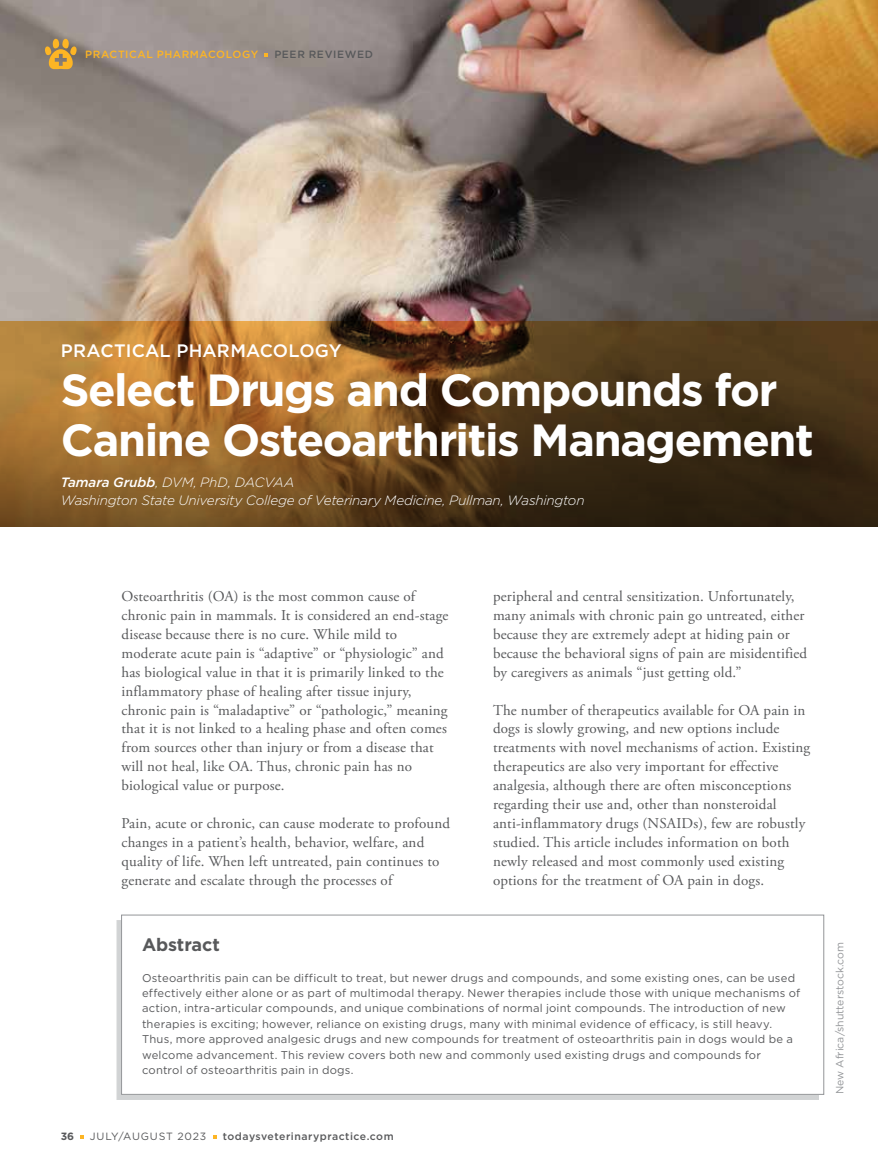
<style>
.page{position:relative;width:878px;height:1175px;background:#fff}
.page>*{position:absolute;margin:0;border:0;box-sizing:border-box;transform-origin:0 0}
.t1{font:700 45px/49.5px "Gotham";letter-spacing:-.03em;color:#fff}
.t2{font:500 18px "Gotham";letter-spacing:.01em;color:#fff}
.t3{font:700 18px "Gotham";letter-spacing:-.01em;color:#58595b}
.t4{font:15px/18.9px "Adobe Garamond Pro";letter-spacing:.01em;color:#58595b}
.t5{font:italic 300 13.5px/18px "Gotham";letter-spacing:-.02em;color:#fff}
.t6{font:11.25px/15.5px "Gotham";letter-spacing:.02em;color:#58595b}
.t7{font:500 10.5px "Gotham";letter-spacing:.05em;color:#58595b}
.t8{font:10.5px "Gotham";color:#939598}
.t9{font:500 10.5px "Gotham";letter-spacing:.055em;color:#fdb524}
.t10{font:10.5px "Gotham";letter-spacing:.075em;color:#58595b}
.t11{font:700 10.5px "Gotham";color:#58595b}
.s1{font-weight:500}
</style>
<div class="page">
<img style="left:0;top:0;width:878px;height:320px">
<svg style="left:0;top:320px;width:878px;height:206px;background:#6d4b21"></svg>
<div style="left:116px;top:919px;width:703px;height:180px;background:linear-gradient(to right,#d1d3d4,#d1d3d4)"></div>
<div style="left:122px;top:915px;width:701px;height:179px;background:#fff"></div>
<div style="left:121px;top:914px;width:703px;height:180px;border:1px solid #939598"></div>
<svg style="left:45px;top:38px;width:32px;height:33px"></svg>
<p class="t9" style="left:85px;top:50px;width:175px">PRACTICAL PHARMACOLOGY</p>
<p class="t7" style="left:274px;top:50px;width:100px">PEER REVIEWED</p>
<p class="t2" style="left:61px;top:342px;width:282px">PRACTICAL PHARMACOLOGY</p>
<h1 class="t1" style="left:61px;top:368px;width:754px">Select Drugs and Compounds for<br>Canine Osteoarthritis Management</h1>
<p class="t5" style="left:61px;top:474px;width:525px"><span class="s1">Tamara Grubb</span>, DVM, PhD, DACVAA<br>Washington State University College of Veterinary Medicine, Pullman, Washington</p>
<p class="t4" style="left:122px;top:588px;width:328px">Osteoarthritis (OA) is the most common cause of chronic pain in mammals. It is considered an end-stage disease because there is no cure. While mild to moderate acute pain is “adaptive” or “physiologic” and has biological value in that it is primarily linked to the inflammatory phase of healing after tissue injury, chronic pain is “maladaptive” or “pathologic,” meaning that it is not linked to a healing phase and often comes from sources other than injury or from a disease that will not heal, like OA. Thus, chronic pain has no biological value or purpose.</p>
<p class="t4" style="left:122px;top:815px;width:330px">Pain, acute or chronic, can cause moderate to profound changes in a patient’s health, behavior, welfare, and quality of life. When left untreated, pain continues to generate and escalate through the processes of</p>
<p class="t4" style="left:493px;top:588px;width:316px">peripheral and central sensitization. Unfortunately, many animals with chronic pain go untreated, either because they are extremely adept at hiding pain or because the behavioral signs of pain are misidentified by caregivers as animals “just getting old.”</p>
<p class="t4" style="left:493px;top:701px;width:319px">The number of therapeutics available for OA pain in dogs is slowly growing, and new options include treatments with novel mechanisms of action. Existing therapeutics are also very important for effective analgesia, although there are often misconceptions regarding their use and, other than nonsteroidal anti-inflammatory drugs (NSAIDs), few are robustly studied. This article includes information on both newly released and most commonly used existing options for the treatment of OA pain in dogs.</p>
<p class="t3" style="left:142px;top:936px;width:79px">Abstract</p>
<p class="t6" style="left:142px;top:970px;width:659px">Osteoarthritis pain can be difficult to treat, but newer drugs and compounds, and some existing ones, can be used effectively either alone or as part of multimodal therapy. Newer therapies include those with unique mechanisms of action, intra-articular compounds, and unique combinations of normal joint compounds. The introduction of new therapies is exciting; however, reliance on existing drugs, many with minimal evidence of efficacy, is still heavy.<br>Thus, more approved analgesic drugs and new compounds for treatment of osteoarthritis pain in dogs would be a welcome advancement. This review covers both new and commonly used existing drugs and compounds for control of osteoarthritis pain in dogs.</p>
<p class="t11" style="left:61px;top:1131px;width:15px">36</p>
<p class="t10" style="left:90px;top:1131px;width:118px">JULY/AUGUST 2023</p>
<p class="t7" style="left:223px;top:1131px;width:172px">todaysveterinarypractice.com</p>
<p class="t8" style="left:835px;top:1094px;width:153px;rotate:-90deg">New Africa/shutterstock.com</p>
</div>
